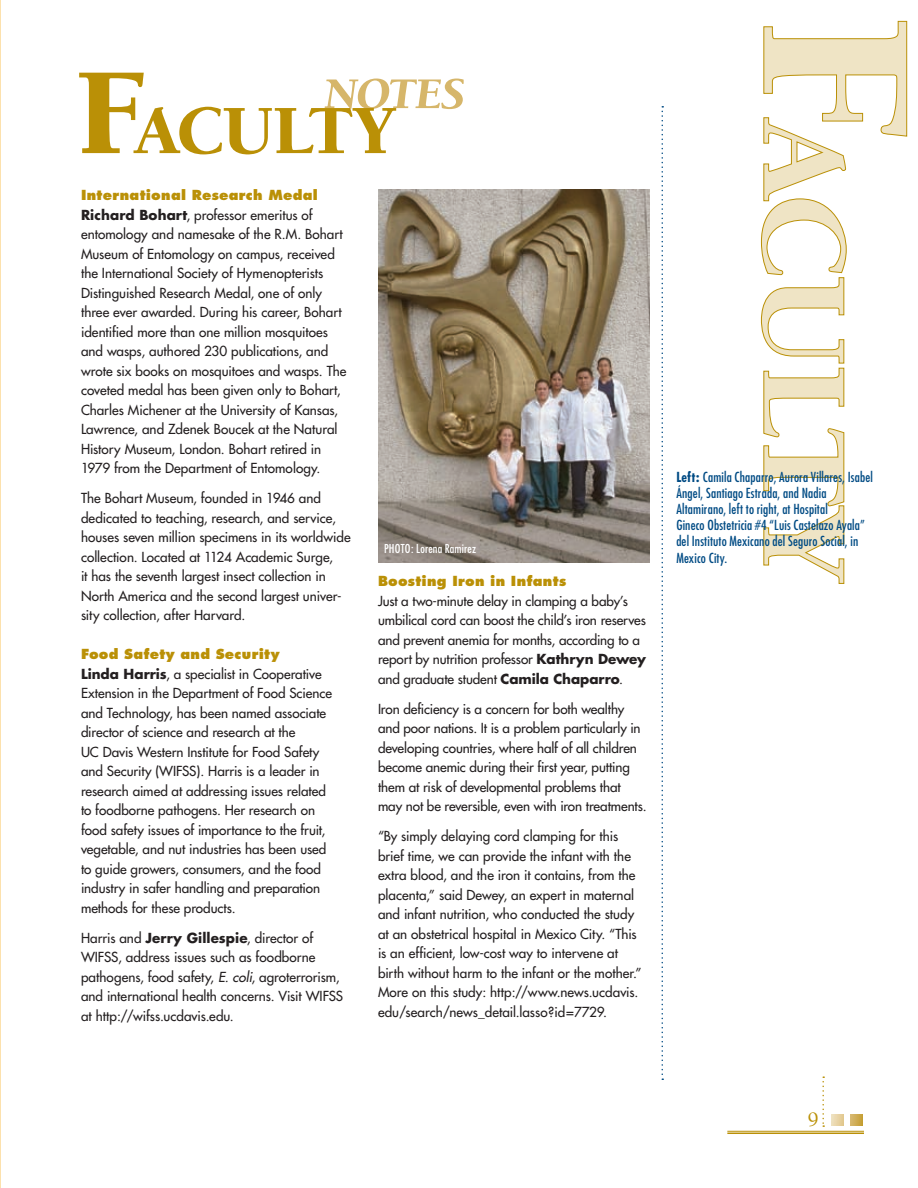
<style>
.page{position:relative;width:918px;height:1188px;background:#fff}
.page>*{position:absolute;margin:0;border:0;box-sizing:border-box;transform-origin:0 0}
.t1{font:500 21px "Berkeley";color:#ba9006}
.t2{font:13.5px/19.5px "Futura";color:#231f20}
.t3{font:condensed 13.5px/16.2px "Futura";letter-spacing:.01em;color:#004b84}
.t4{font:800 13.5px "Futura";letter-spacing:.025em;color:#ba9006}
.t5{font:condensed 12px "Futura";letter-spacing:.015em;color:#fff}
.s1{font-weight:800;color:#ba9006}
.s2{font-weight:700}
.s3{font-style:italic}
</style>
<div class="page">
<hr style="left:0;top:0;width:1px;height:1188px;background:#fce1ad">
<svg style="left:662px;top:106px;width:1px;height:974px"></svg>
<hr style="left:727px;top:1131px;width:137px;height:1px;background:#ba9006">
<hr style="left:727px;top:1133px;width:137px;height:1px;background:#ba9006">
<svg style="left:822px;top:1076px;width:2px;height:51px"></svg>
<svg style="left:851px;top:1115px;width:12px;height:11px"></svg>
<svg style="left:832px;top:1115px;width:12px;height:11px"></svg>
<svg style="left:79px;top:73px;width:385px;height:81px"></svg>
<svg style="left:761px;top:21px;width:147px;height:563px"></svg>
<img style="left:378px;top:189px;width:271px;height:373px">
<p class="t2" style="left:81px;top:186px;width:267px"><span class="s1">International Research Medal </span><span class="s2">Richard Bohart</span>, professor emeritus of entomology and namesake of the R.M. Bohart Museum of Entomology on campus, received the International Society of Hymenopterists Distinguished Research Medal, one of only three ever awarded. During his career, Bohart identified more than one million mosquitoes and wasps, authored 230 publications, and wrote six books on mosquitoes and wasps. The coveted medal has been given only to Bohart, Charles Michener at the University of Kansas, Lawrence, and Zdenek Boucek at the Natural History Museum, London. Bohart retired in 1979 from the Department of Entomology.</p>
<p class="t2" style="left:81px;top:489px;width:271px">The Bohart Museum, founded in 1946 and dedicated to teaching, research, and service, houses seven million specimens in its worldwide collection. Located at 1124 Academic Surge,<br>it has the seventh largest insect collection in North America and the second largest univer&shy;sity collection, after Harvard.</p>
<p class="t2" style="left:81px;top:645px;width:252px"><span class="s1">Food Safety and Security<br></span><span class="s2">Linda Harris</span>, a specialist in Cooperative Extension in the Department of Food Science and Technology, has been named associate director of science and research at the<br>UC Davis Western Institute for Food Safety and Security (WIFSS). Harris is a leader in research aimed at addressing issues related to foodborne pathogens. Her research on food safety issues of importance to the fruit, vegetable, and nut industries has been used to guide growers, consumers, and the food industry in safer handling and preparation methods for these products.</p>
<p class="t2" style="left:81px;top:928px;width:264px">Harris and <span class="s2">Jerry Gillespie</span>, director of WIFSS, address issues such as foodborne pathogens, food safety, <span class="s3">E. coli</span>, agroterrorism, and international health concerns. Visit WIFSS at http://wifss.ucdavis.edu.</p>
<p class="t5" style="left:384px;top:542px;width:94px">PHOTO: Lorena Ramirez</p>
<p class="t4" style="left:378px;top:573px;width:190px">Boosting Iron in Infants</p>
<p class="t2" style="left:378px;top:591px;width:270px">Just a two-minute delay in clamping a baby’s umbilical cord can boost the child’s iron reserves and prevent anemia for months, according to a report by nutrition professor <span class="s2">Kathryn Dewey </span>and graduate student <span class="s2">Camila Chaparro</span>.</p>
<p class="t2" style="left:378px;top:699px;width:270px">Iron deficiency is a concern for both wealthy and poor nations. It is a problem particularly in developing countries, where half of all children become anemic during their first year, putting them at risk of developmental problems that may not be reversible, even with iron treatments.</p>
<p class="t2" style="left:378px;top:827px;width:265px">“By simply delaying cord clamping for this brief time, we can provide the infant with the extra blood, and the iron it contains, from the placenta,” said Dewey, an expert in maternal and infant nutrition, who conducted the study at an obstetrical hospital in Mexico City. “This is an efficient, low-cost way to intervene at birth without harm to the infant or the mother.” More on this study: http://www.news.ucdavis. edu/search/news_detail.lasso?id=7729.</p>
<p class="t3" style="left:676px;top:469px;width:198px"><span class="s2">Left:</span> Camila Chaparro, Aurora Villares, Isabel Ángel, Santiago Estrada, and Nadia Altamirano, left to right, at Hospital<br>Gineco Obstetricia #4 “Luis Castelazo Ayala” del Instituto Mexicano del Seguro Social, in Mexico City.</p>
<h1 class="t1" style="left:808px;top:1108px;width:12px">9</h1>
</div>
